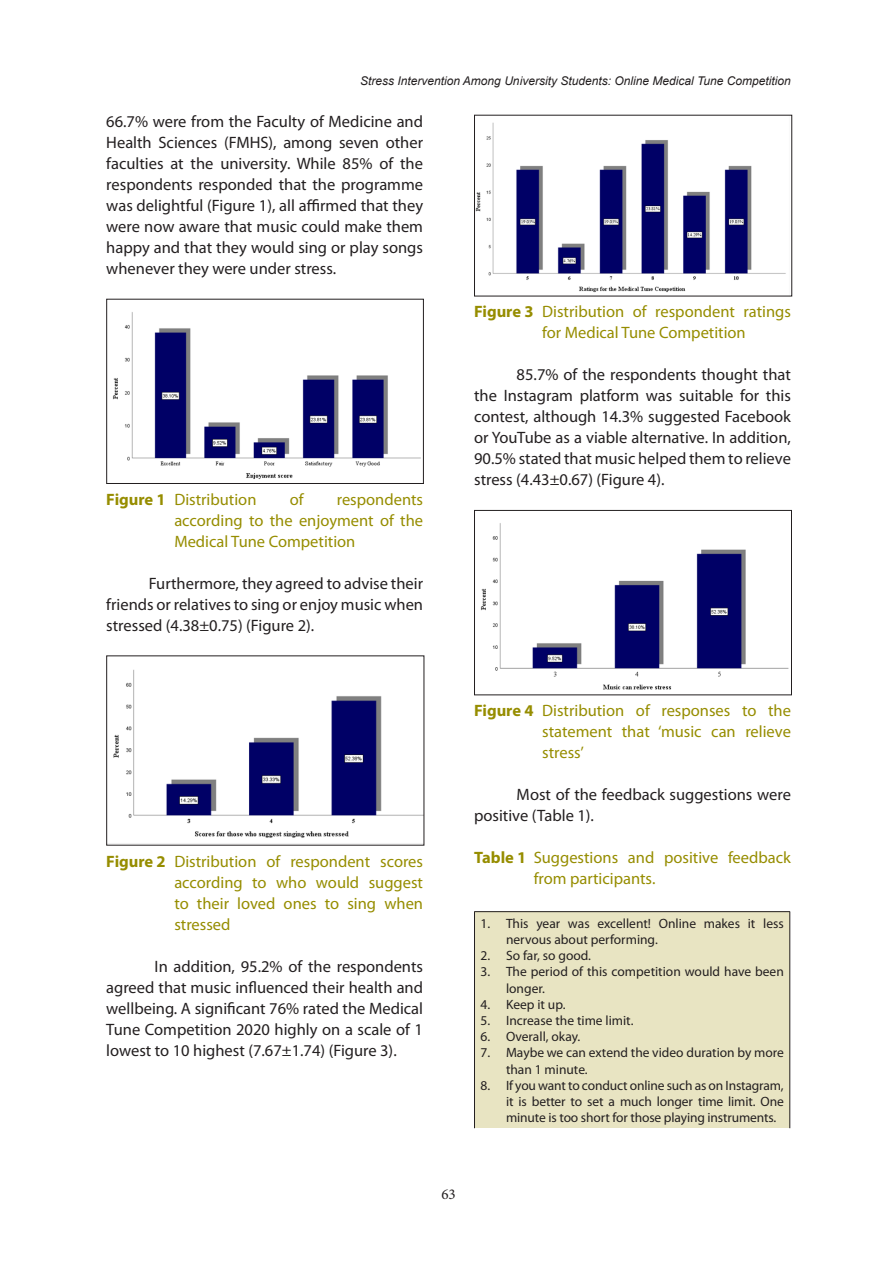
<style>
.page{position:relative;width:893px;height:1263px;background:#fff}
.page>*{position:absolute;margin:0;border:0;box-sizing:border-box;transform-origin:0 0}
.t1{font:16.5px/21px "Myriad Pro";color:#231f20;text-align:justify}
.t2{font:16.5px/21px "Myriad Pro";color:#968d00;text-align:justify}
.t3{font:15px "Minion Pro";color:#231f20}
.t4{font:13.5px/16.2px "Myriad Pro";color:#231f20}
.t5{font:italic 12px "Arial";color:#231f20}
.s1{font-weight:700}
</style>
<div class="page">
<img style="left:113px;top:312px;width:308px;height:167px">
<div style="left:106px;top:299px;width:318px;height:185px;border:1px solid #231f20"></div>
<img style="left:113px;top:669px;width:309px;height:169px">
<img style="left:476px;top:122px;width:310px;height:171px">
<img style="left:480px;top:523px;width:309px;height:167px">
<div style="left:474px;top:510px;width:318px;height:185px;border:1px solid #231f20"></div>
<div style="left:474px;top:912px;width:316px;height:216px;background:#e8e4c2"></div>
<hr style="left:474px;top:911px;width:316px;height:1px;background:#231f20">
<hr style="left:474px;top:912px;width:1px;height:216px;background:#231f20">
<hr style="left:789px;top:912px;width:1px;height:216px;background:#231f20">
<p class="t5" style="left:360px;top:73px;width:432px">Stress Intervention Among University Students: Online Medical Tune Competition</p>
<p class="t1" style="left:106px;top:111px;width:318px">66.7% were from the Faculty of Medicine and Health Sciences (FMHS), among seven other faculties at the university. While 85% of the respondents responded that the programme was delightful (Figure 1), all affirmed that they were now aware that music could make them happy and that they would sing or play songs whenever they were under stress.</p>
<p class="t2" style="left:106px;top:489px;width:152px"><span class="s1">Figure 1</span> Distribution</p>
<p class="t2" style="left:290px;top:489px;width:15px">of</p>
<p class="t2" style="left:174px;top:489px;width:250px;text-indent:162px">respondents according to the enjoyment of the Medical Tune Competition</p>
<p class="t1" style="left:106px;top:573px;width:318px;text-indent:43px">Furthermore, they agreed to advise their friends or relatives to sing or enjoy music when stressed (4.38±0.75) (Figure 2).</p>
<p class="t2" style="left:542px;top:301px;width:250px;text-indent:-68px"><span class="s1">Figure 3</span> Distribution of respondent ratings for Medical Tune Competition</p>
<p class="t1" style="left:474px;top:364px;width:318px;text-indent:43px">85.7% of the respondents thought that the Instagram platform was suitable for this contest, although 14.3% suggested Facebook or YouTube as a viable alternative. In addition, 90.5% stated that music helped them to relieve stress (4.43±0.67) (Figure 4).</p>
<p class="t2" style="left:174px;top:850px;width:250px;text-indent:-68px"><span class="s1">Figure 2</span> Distribution of respondent scores according to who would suggest to their loved ones to sing when stressed</p>
<p class="t1" style="left:106px;top:955px;width:318px;text-indent:48px">In addition, 95.2% of the respondents agreed that music influenced their health and wellbeing. A significant 76% rated the Medical Tune Competition 2020 highly on a scale of 1 lowest to 10 highest (7.67±1.74) (Figure 3).</p>
<p class="t2" style="left:542px;top:700px;width:250px;text-indent:-68px"><span class="s1">Figure 4</span> Distribution of responses to the statement that ‘music can relieve stress’</p>
<p class="t1" style="left:474px;top:784px;width:318px;text-indent:43px">Most of the feedback suggestions were positive (Table 1).</p>
<p class="t2" style="left:534px;top:847px;width:259px;text-indent:-60px"><span class="s1">Table 1</span> Suggestions and positive feedback from participants.</p>
<p class="t4" style="left:506px;top:915px;width:279px;text-indent:-26px">1. This year was excellent! Online makes it less nervous about performing.</p>
<p class="t4" style="left:480px;top:947px;width:112px">2. So far, so good.</p>
<p class="t4" style="left:506px;top:963px;width:279px;text-indent:-26px">3. The period of this competition would have been longer.</p>
<p class="t4" style="left:480px;top:996px;width:86px">4. Keep it up.</p>
<p class="t4" style="left:480px;top:1012px;width:155px">5. Increase the time limit.</p>
<p class="t4" style="left:480px;top:1028px;width:101px">6. Overall, okay.</p>
<p class="t4" style="left:506px;top:1044px;width:279px;text-indent:-26px">7. Maybe we can extend the video duration by more than 1 minute.</p>
<p class="t4" style="left:506px;top:1077px;width:279px;text-align:justify;text-indent:-26px">8. If you want to conduct online such as on Instagram, it is better to set a much longer time limit. One minute is too short for those playing instruments.</p>
<p class="t3" style="left:441px;top:1184px;width:16px">63</p>
</div>
